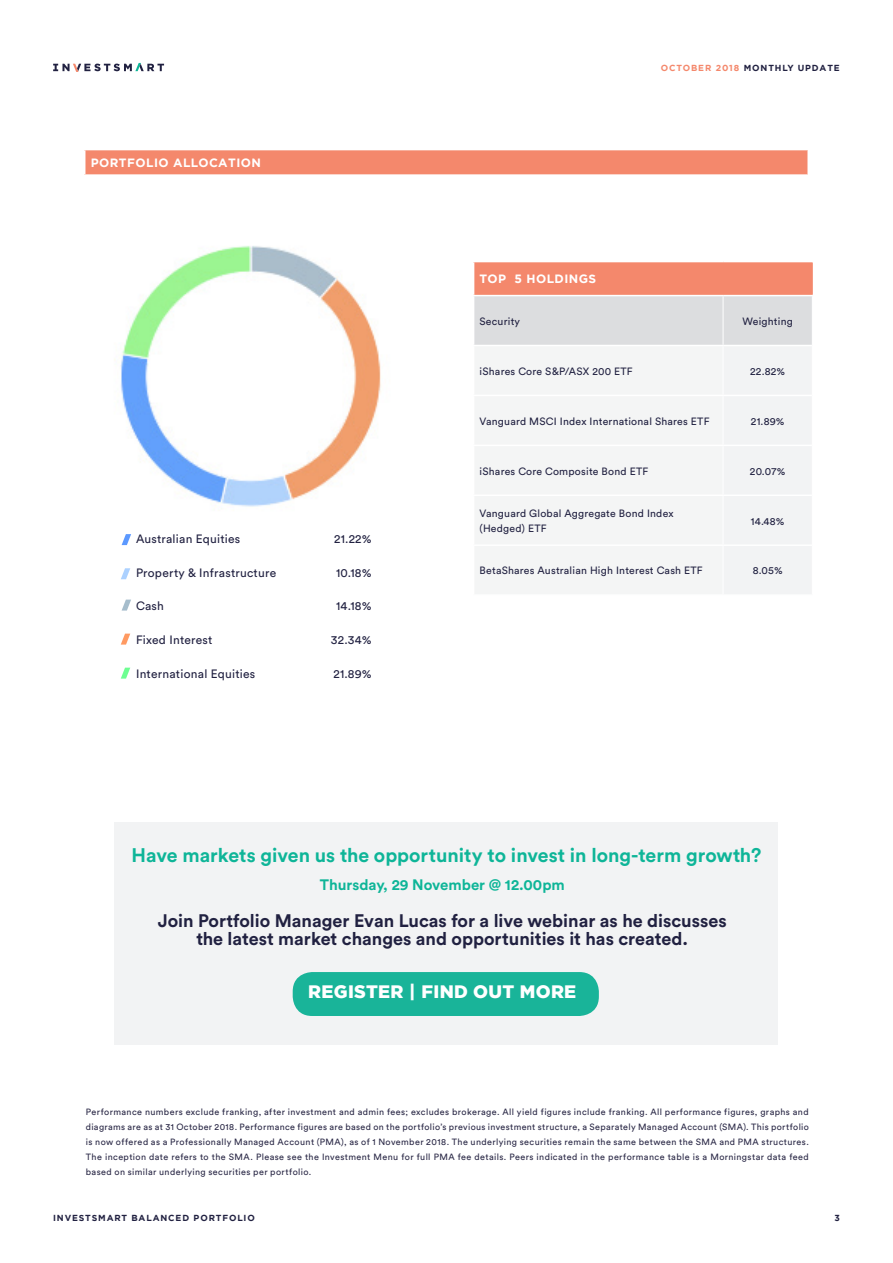
<style>
.page{position:relative;width:893px;height:1263px;background:#fff}
.page>*{position:absolute;margin:0;border:0;box-sizing:border-box;transform-origin:0 0}
.HEADING{font:700 19.5px "Circular Std";color:#0eb598}
.HEADING-2{font:700 18px/18px "Circular Std";color:#212141;text-align:center}
.TABLE_BODY{font:900 18px "Gotham";letter-spacing:.02em;color:#fff}
.HEADING-3{font:700 15px "Circular Std";color:#0eb598}
.BULLET_POINT{font:12px "Circular Std";letter-spacing:.02em;color:#212141}
.TABLE_HEADING{font:700 12px "Gotham";letter-spacing:.035em;color:#fff}
.TABLE_BODY-2{font:10.5px/15px "Circular Std";letter-spacing:.02em;color:#212141}
.DISCLAIMER{font:9px/15px "Circular Std";letter-spacing:.04em;color:#2a2846;text-align:justify}
.t1{font:700 8.7px "Gotham";letter-spacing:.1em;color:#212141}
.s1{color:#f4886c}
</style>
<div class="page">
<svg style="left:53px;top:63px;width:111px;height:9px"></svg>
<div style="left:474px;top:262px;width:338px;height:34px;background:#f4886c"></div>
<svg style="left:474px;top:296px;width:338px;height:298px"></svg>
<hr style="left:812px;top:262px;width:1px;height:33px;background:#f4886c">
<hr style="left:723px;top:296px;width:1px;height:49px;background:#fff">
<hr style="left:723px;top:346px;width:1px;height:49px;background:#fff">
<hr style="left:723px;top:396px;width:1px;height:49px;background:#fff">
<hr style="left:723px;top:446px;width:1px;height:48px;background:#fff">
<hr style="left:723px;top:496px;width:1px;height:48px;background:#fff">
<hr style="left:723px;top:546px;width:1px;height:48px;background:#fff">
<hr style="left:473px;top:345px;width:250px;height:1px;background:#fff">
<hr style="left:723px;top:345px;width:89px;height:1px;background:#fff">
<hr style="left:473px;top:395px;width:250px;height:1px;background:#fff">
<hr style="left:723px;top:395px;width:89px;height:1px;background:#fff">
<hr style="left:473px;top:445px;width:250px;height:1px;background:#fff">
<hr style="left:723px;top:445px;width:89px;height:1px;background:#fff">
<hr style="left:473px;top:494px;width:250px;height:2px;background:#fff">
<hr style="left:723px;top:494px;width:89px;height:2px;background:#fff">
<hr style="left:473px;top:544px;width:250px;height:2px;background:#fff">
<hr style="left:723px;top:544px;width:89px;height:2px;background:#fff">
<hr style="left:473px;top:295px;width:250px;height:1px;background:#fff">
<hr style="left:723px;top:295px;width:90px;height:1px;background:#fff">
<div style="left:85px;top:150px;width:723px;height:25px;background:#f4886c"></div>
<hr style="left:807px;top:150px;width:2px;height:24px;background:#fff">
<hr style="left:84px;top:174px;width:725px;height:2px;background:#fff">
<img style="left:114px;top:246px;width:267px;height:261px">
<svg style="left:122px;top:534px;width:9px;height:11px"></svg>
<svg style="left:121px;top:568px;width:9px;height:11px"></svg>
<svg style="left:122px;top:600px;width:9px;height:10px"></svg>
<svg style="left:121px;top:634px;width:9px;height:11px"></svg>
<svg style="left:121px;top:668px;width:9px;height:11px"></svg>
<div style="left:115px;top:822px;width:663px;height:222px;background:#f2f3f4"></div>
<div style="left:293px;top:972px;width:306px;height:44px;background:#19b499;border-radius:20px"></div>
<p class="TABLE_HEADING" style="left:91px;top:155px;width:172px">PORTFOLIO ALLOCATION</p>
<p class="BULLET_POINT" style="left:136px;top:531px;width:106px">Australian Equities</p>
<p class="BULLET_POINT" style="left:136px;top:565px;width:142px">Property &amp; Infrastructure</p>
<p class="BULLET_POINT" style="left:136px;top:599px;width:29px">Cash</p>
<p class="BULLET_POINT" style="left:136px;top:633px;width:78px">Fixed Interest</p>
<p class="BULLET_POINT" style="left:136px;top:666px;width:121px">International Equities</p>
<p class="BULLET_POINT" style="left:334px;top:531px;width:39px">21.22%</p>
<p class="BULLET_POINT" style="left:336px;top:565px;width:37px">10.18%</p>
<p class="BULLET_POINT" style="left:336px;top:599px;width:37px">14.18%</p>
<p class="BULLET_POINT" style="left:331px;top:633px;width:42px">32.34%</p>
<p class="BULLET_POINT" style="left:333px;top:666px;width:40px">21.89%</p>
<p class="t1" style="left:661px;top:62px;width:180px"><span class="s1">OCTOBER 2018</span> MONTHLY UPDATE</p>
<p class="TABLE_HEADING" style="left:480px;top:271px;width:118px">TOP 5 HOLDINGS</p>
<p class="TABLE_BODY-2" style="left:480px;top:313px;width:42px">Security</p>
<p class="TABLE_BODY-2" style="left:742px;top:313px;width:52px">Weighting</p>
<p class="TABLE_BODY-2" style="left:480px;top:363px;width:155px">iShares Core S&amp;P/ASX 200 ETF</p>
<p class="TABLE_BODY-2" style="left:750px;top:363px;width:36px">22.82%</p>
<p class="TABLE_BODY-2" style="left:480px;top:413px;width:231px">Vanguard MSCI Index International Shares ETF</p>
<p class="TABLE_BODY-2" style="left:751px;top:413px;width:35px">21.89%</p>
<p class="TABLE_BODY-2" style="left:480px;top:463px;width:170px">iShares Core Composite Bond ETF</p>
<p class="TABLE_BODY-2" style="left:750px;top:463px;width:37px">20.07%</p>
<p class="TABLE_BODY-2" style="left:480px;top:506px;width:196px">Vanguard Global Aggregate Bond Index (Hedged) ETF</p>
<p class="TABLE_BODY-2" style="left:751px;top:513px;width:35px">14.48%</p>
<p class="TABLE_BODY-2" style="left:480px;top:563px;width:225px">BetaShares Australian High Interest Cash ETF</p>
<p class="TABLE_BODY-2" style="left:753px;top:563px;width:31px">8.05%</p>
<p class="HEADING" style="left:132px;top:842px;width:631px">Have markets given us the opportunity to invest in long-term growth?</p>
<p class="HEADING-3" style="left:320px;top:875px;width:247px">Thursday, 29 November @ 12.00pm</p>
<p class="HEADING-2" style="left:158px;top:911px;width:570px">Join Portfolio Manager Evan Lucas for a live webinar as he discusses the latest market changes and opportunities it has created.</p>
<p class="TABLE_BODY" style="left:308px;top:979px;width:270px">REGISTER | FIND OUT MORE</p>
<p class="DISCLAIMER" style="left:86px;top:1105px;width:724px">Performance numbers exclude franking, after investment and admin fees; excludes brokerage. All yield figures include franking. All performance figures, graphs and diagrams are as at 31 October 2018. Performance figures are based on the portfolio’s previous investment structure, a Separately Managed Account (SMA). This portfolio is now offered as a Professionally Managed Account (PMA), as of 1 November 2018. The underlying securities remain the same between the SMA and PMA structures.<br>The inception date refers to the SMA. Please see the Investment Menu for full PMA fee details. Peers indicated in the performance table is a Morningstar data feed based on similar underlying securities per portfolio.</p>
<p class="t1" style="left:53px;top:1212px;width:203px">INVESTSMART BALANCED PORTFOLIO</p>
<p class="t1" style="left:834px;top:1212px;width:7px">3</p>
</div>
